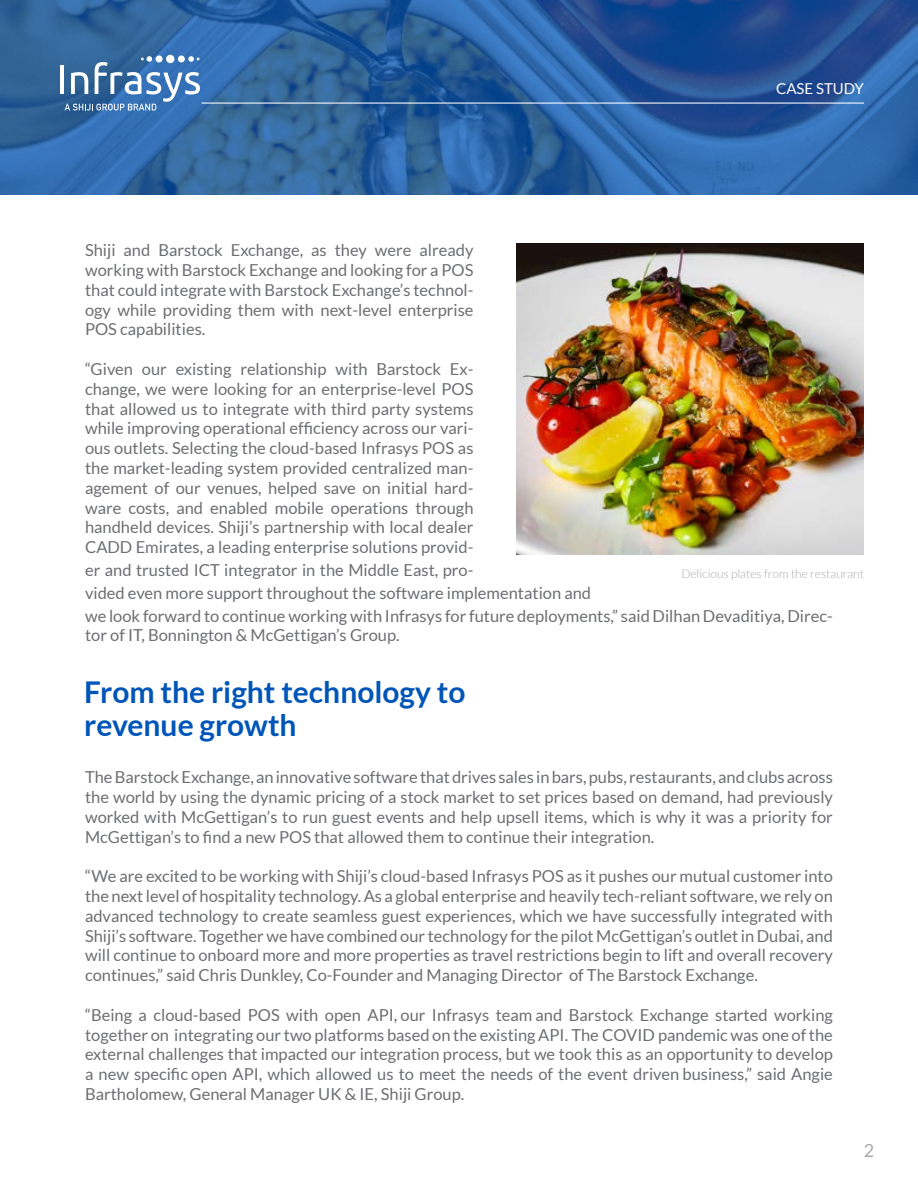
<style>
.page{position:relative;width:918px;height:1188px;background:#fff}
.page>*{position:absolute;margin:0;border:0;box-sizing:border-box;transform-origin:0 0}
.t1{font:700 30px/33px "Lato";color:#0055b8}
.t2{font:18px "Lato";color:#a7a9ac}
.t3{font:16.5px/19.8px "Lato";color:#6d6e71;text-align:justify}
.t4{font:15px "Lato";color:#fff}
.t5{font:300 12px "Lato";color:#a7a9ac}
</style>
<div class="page">
<svg style="left:0;top:0;width:918px;height:195px;background:#2b60a0"></svg>
<hr style="left:60px;top:65px;width:4px;height:29px;background:#fff">
<svg style="left:65px;top:56px;width:135px;height:55px;background:#5d89b9"></svg>
<hr style="left:202px;top:103px;width:662px;height:1px;background:#fff">
<img style="left:516px;top:243px;width:348px;height:312px">
<p class="t4" style="left:776px;top:80px;width:89px">CASE STUDY</p>
<p class="t3" style="left:85px;top:240px;width:390px">Shiji and Barstock Exchange, as they were already working with Barstock Exchange and looking for a POS that could integrate with Barstock Exchange’s technol&shy;ogy while providing them with next-level enterprise POS capabilities.</p>
<p class="t3" style="left:85px;top:359px;width:390px">“Given our existing relationship with Barstock Ex&shy;change, we were looking for an enterprise-level POS that allowed us to integrate with third party systems while improving operational efficiency across our vari&shy;ous outlets. Selecting the cloud-based Infrasys POS as the market-leading system provided centralized man&shy;agement of our venues, helped save on initial hard&shy;ware costs, and enabled mobile operations through handheld devices. Shiji’s partnership with local dealer CADD Emirates, a leading enterprise solutions provid-</p>
<p class="t3" style="left:85px;top:559px;width:749px;line-height:22.8px;text-align:left">er and trusted ICT integrator in the Middle East, pro-<br>vided even more support throughout the software implementation and<br>we look forward to continue working with Infrasys for future deployments,” said Dilhan Devaditiya, Direc-</p>
<p class="t3" style="left:85px;top:626px;width:316px">tor of IT, Bonnington &amp; McGettigan’s Group.</p>
<p class="t5" style="left:681px;top:567px;width:184px">Delicious plates from the restaurant</p>
<h1 class="t1" style="left:84px;top:675px;width:383px">From the right technology to revenue growth</h1>
<p class="t3" style="left:85px;top:767px;width:750px">The Barstock Exchange, an innovative software that drives sales in bars, pubs, restaurants, and clubs across the world by using the dynamic pricing of a stock market to set prices based on demand, had previously worked with McGettigan’s to run guest events and help upsell items, which is why it was a priority for McGettigan’s to find a new POS that allowed them to continue their integration.</p>
<p class="t3" style="left:85px;top:866px;width:749px">“We are excited to be working with Shiji’s cloud-based Infrasys POS as it pushes our mutual customer into the next level of hospitality technology. As a global enterprise and heavily tech-reliant software, we rely on advanced technology to create seamless guest experiences, which we have successfully integrated with Shiji’s software. Together we have combined our technology for the pilot McGettigan’s outlet in Dubai, and will continue to onboard more and more properties as travel restrictions begin to lift and overall recovery continues,” said Chris Dunkley, Co-Founder and Managing Director of The Barstock Exchange.</p>
<p class="t3" style="left:85px;top:1005px;width:749px">“Being a cloud-based POS with open API, our Infrasys team and Barstock Exchange started working together on integrating our two platforms based on the existing API. The COVID pandemic was one of the external challenges that impacted our integration process, but we took this as an opportunity to develop a new specific open API, which allowed us to meet the needs of the event driven business,” said Angie Bartholomew, General Manager UK &amp; IE, Shiji Group.</p>
<p class="t2" style="left:864px;top:1141px;width:12px">2</p>
</div>
